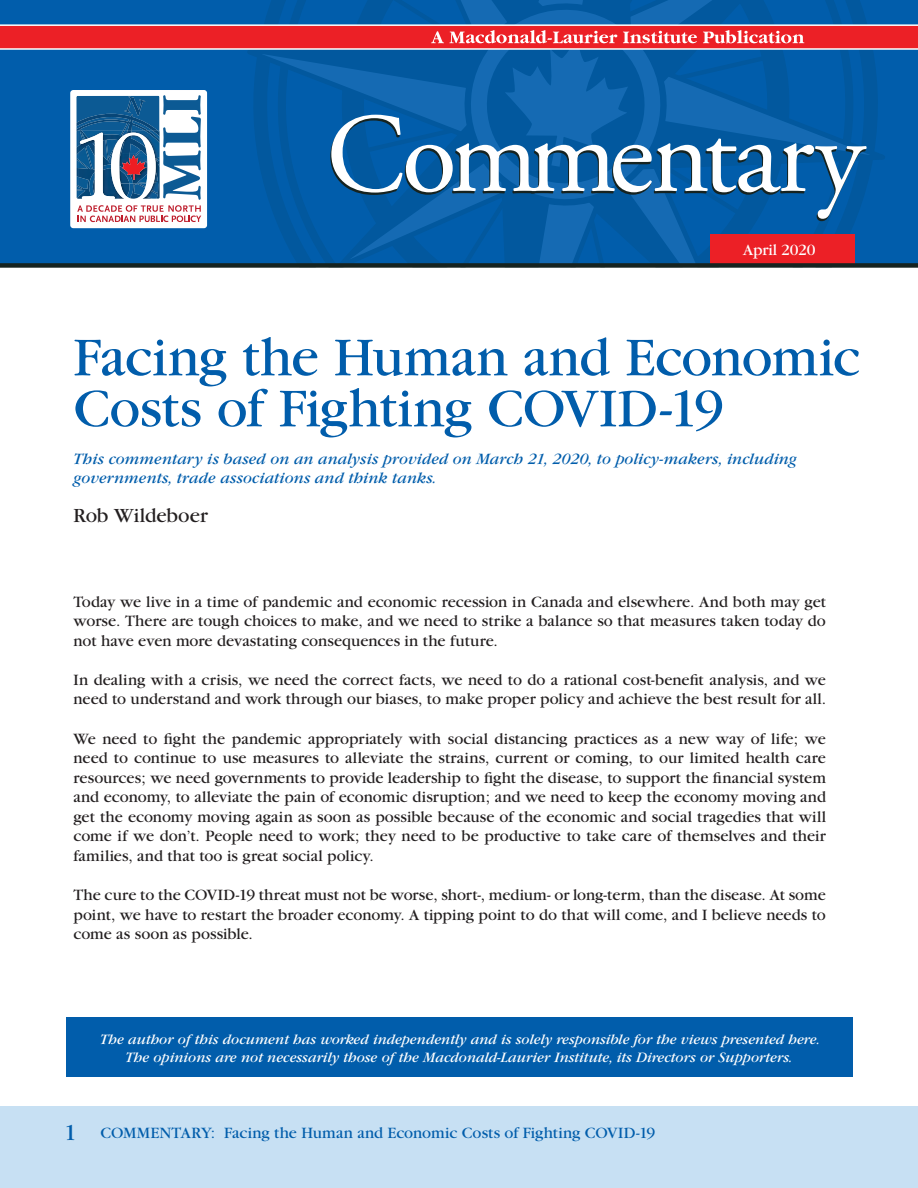
<style>
.page{position:relative;width:918px;height:1188px;background:#fff}
.page>*{position:absolute;margin:0;border:0;box-sizing:border-box;transform-origin:0 0}
.t1{font:57px/51px "Garamond";letter-spacing:-.01em;color:#015dab}
.t2{font:21px "Garamond";letter-spacing:-.005em;color:#231f20}
.t3{font:16.5px/19.5px "Garamond";color:#231f20;text-align:justify}
.t4{font:italic 16.5px/19.5px "Garamond";letter-spacing:.005em;color:#015dab}
.t5{font:16.5px "Garamond";color:#015dab}
.t6{font:16.5px "Garamond";letter-spacing:-.01em;color:#fff}
.t7{font:italic 15px/18px "Garamond";color:#fff;text-align:center}
.s1{font-size:24px}
</style>
<div class="page">
<div style="left:0;top:1106px;width:918px;height:82px;background:#c7e0f3"></div>
<div style="left:0;top:0;width:918px;height:265px;background:#015dab"></div>
<div style="left:0;top:25px;width:918px;height:23px;background:#ec2026"></div>
<hr style="left:0;top:24px;width:918px;height:2px;background:#fff">
<hr style="left:0;top:48px;width:918px;height:2px;background:#fff">
<svg style="left:247px;top:0;width:638px;height:263px"></svg>
<div style="left:710px;top:234px;width:144px;height:30px;background:#ec2026"></div>
<div style="left:0;top:263px;width:918px;height:5px;background:#162320"></div>
<div style="left:70px;top:90px;width:137px;height:138px;background:#fff;border-radius:3px"></div>
<svg style="left:76px;top:95px;width:125px;height:127px"></svg>
<div style="left:66px;top:1017px;width:786px;height:60px;background:#015dab"></div>
<p class="t6" style="left:743px;top:241px;width:74px">April 2020</p>
<h1 class="t1" style="left:74px;top:333px;width:789px">Facing the Human and Economic<br>Costs of Fighting COVID-19</h1>
<p class="t4" style="left:74px;top:449px;width:725px">This commentary is based on an analysis provided on March 21, 2020, to policy-makers, including governments, trade associations and think tanks.</p>
<p class="t2" style="left:74px;top:505px;width:136px">Rob Wildeboer</p>
<p class="t3" style="left:74px;top:592px;width:754px">Today we live in a time of pandemic and economic recession in Canada and elsewhere. And both may get worse. There are tough choices to make, and we need to strike a balance so that measures taken today do not have even more devastating consequences in the future.</p>
<p class="t3" style="left:74px;top:670px;width:754px">In dealing with a crisis, we need the correct facts, we need to do a rational cost-benefit analysis, and we need to understand and work through our biases, to make proper policy and achieve the best result for all.</p>
<p class="t3" style="left:74px;top:729px;width:754px">We need to fight the pandemic appropriately with social distancing practices as a new way of life; we need to continue to use measures to alleviate the strains, current or coming, to our limited health care resources; we need governments to provide leadership to fight the disease, to support the financial system and economy, to alleviate the pain of economic disruption; and we need to keep the economy moving and get the economy moving again as soon as possible because of the economic and social tragedies that will come if we don’t. People need to work; they need to be productive to take care of themselves and their families, and that too is great social policy.</p>
<p class="t3" style="left:74px;top:885px;width:754px">The cure to the COVID-19 threat must not be worse, short-, medium- or long-term, than the disease. At some point, we have to restart the broader economy. A tipping point to do that will come, and I believe needs to come as soon as possible.</p>
<p class="t7" style="left:100px;top:1030px;width:721px">The author of this document has worked independently and is solely responsible for the views presented here.<br>The opinions are not necessarily those of the Macdonald-Laurier Institute, its Directors or Supporters.</p>
<p class="t5" style="left:64px;top:1125px;width:593px"><span class="s1">1</span> COMMENTARY: Facing the Human and Economic Costs of Fighting COVID-19</p>
</div>
